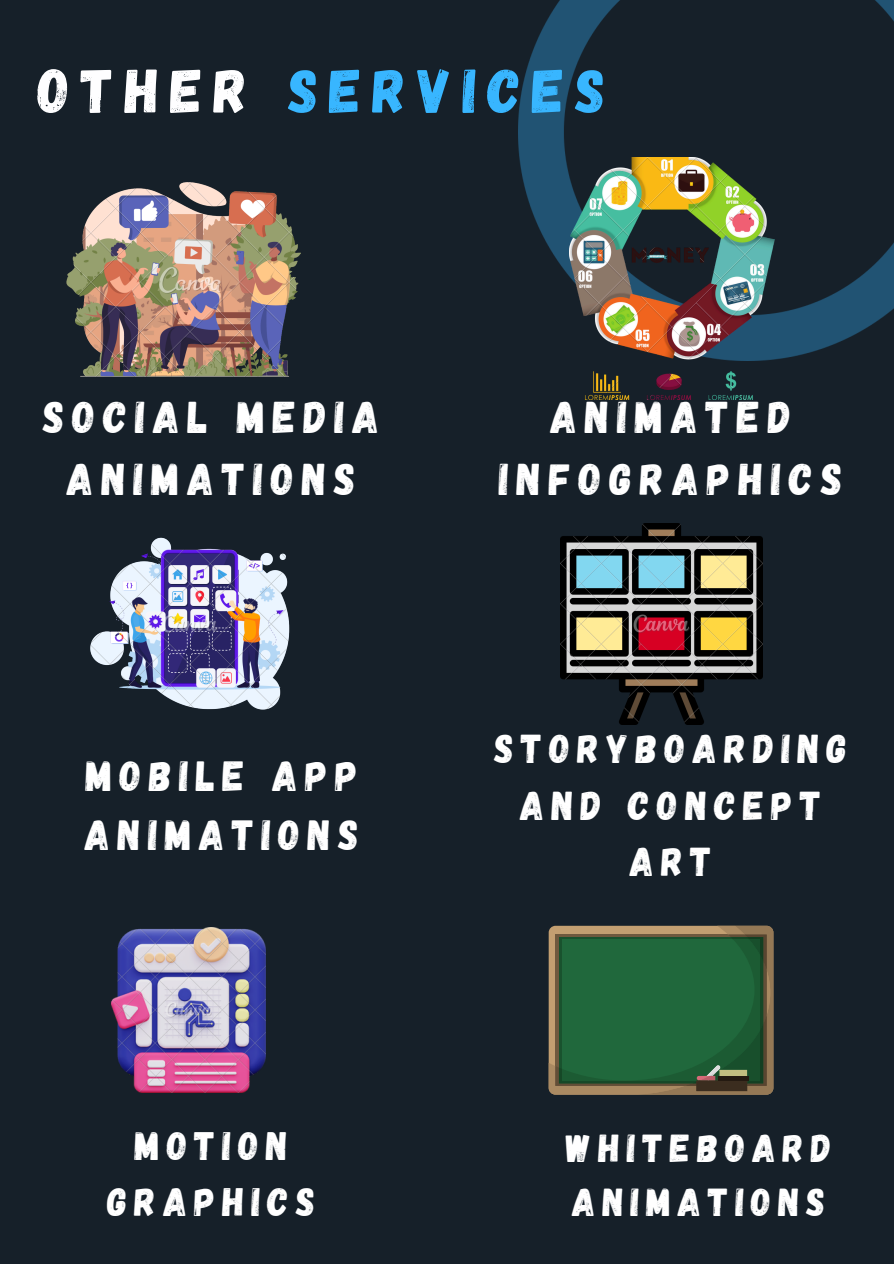
<style>
.page{position:relative;width:894px;height:1264px;background:#fff}
.page>*{position:absolute;margin:0;border:0;box-sizing:border-box;transform-origin:0 0}
.t1{font:62.1px "Gagalin";letter-spacing:.18em;color:#38b6ff}
.t2{font:44.4px/62.1px "Gagalin";letter-spacing:.18em;color:#fff;text-align:center}
.t3{font:42.15px/58.8px "Gagalin";letter-spacing:.18em;color:#fff}
.t4{font:40.2px/56.2px "Gagalin";letter-spacing:.18em;color:#fff;text-align:center}
.t5{font:39.6px/55.2px "Gagalin";letter-spacing:.18em;color:#fff;text-align:center}
.t6{font:39px/53.8px "Gagalin";letter-spacing:.18em;color:#fff}
.s1{color:#fefeff}
</style>
<div class="page">
<div style="left:0;top:0;width:893px;height:1263px;background:#162029"></div>
<img style="left:519px;top:0;width:374px;height:360px">
<img style="left:112px;top:927px;width:154px;height:165px">
<svg style="left:548px;top:925px;width:225px;height:169px;background:#35643d"></svg>
<img style="left:560px;top:523px;width:202px;height:201px">
<img style="left:90px;top:537px;width:200px;height:173px">
<img style="left:66px;top:182px;width:235px;height:195px">
<img style="left:569px;top:158px;width:205px;height:241px">
<p class="t1" style="left:38px;top:51px;width:568px"><span class="s1">OTHER</span> SERVICES</p>
<p class="t2" style="left:43px;top:384px;width:337px">SOCIAL MEDIA<br>ANIMATIONS</p>
<h2 class="t2" style="left:499px;top:384px;width:344px">ANIMATED<br>INFOGRAPHICS</h2>
<p class="t3" style="left:85px;top:744px;width:275px">MOBILE APP<br>ANIMATIONS</p>
<h2 class="t4" style="left:494px;top:719px;width:354px">STORYBOARDING<br>AND CONCEPT<br>ART</h2>
<p class="t5" style="left:107px;top:1116px;width:209px">MOTION<br>GRAPHICS</p>
<p class="t6" style="left:566px;top:1119px;width:267px">WHITEBOARD<br>ANIMATIONS</p>
</div>
